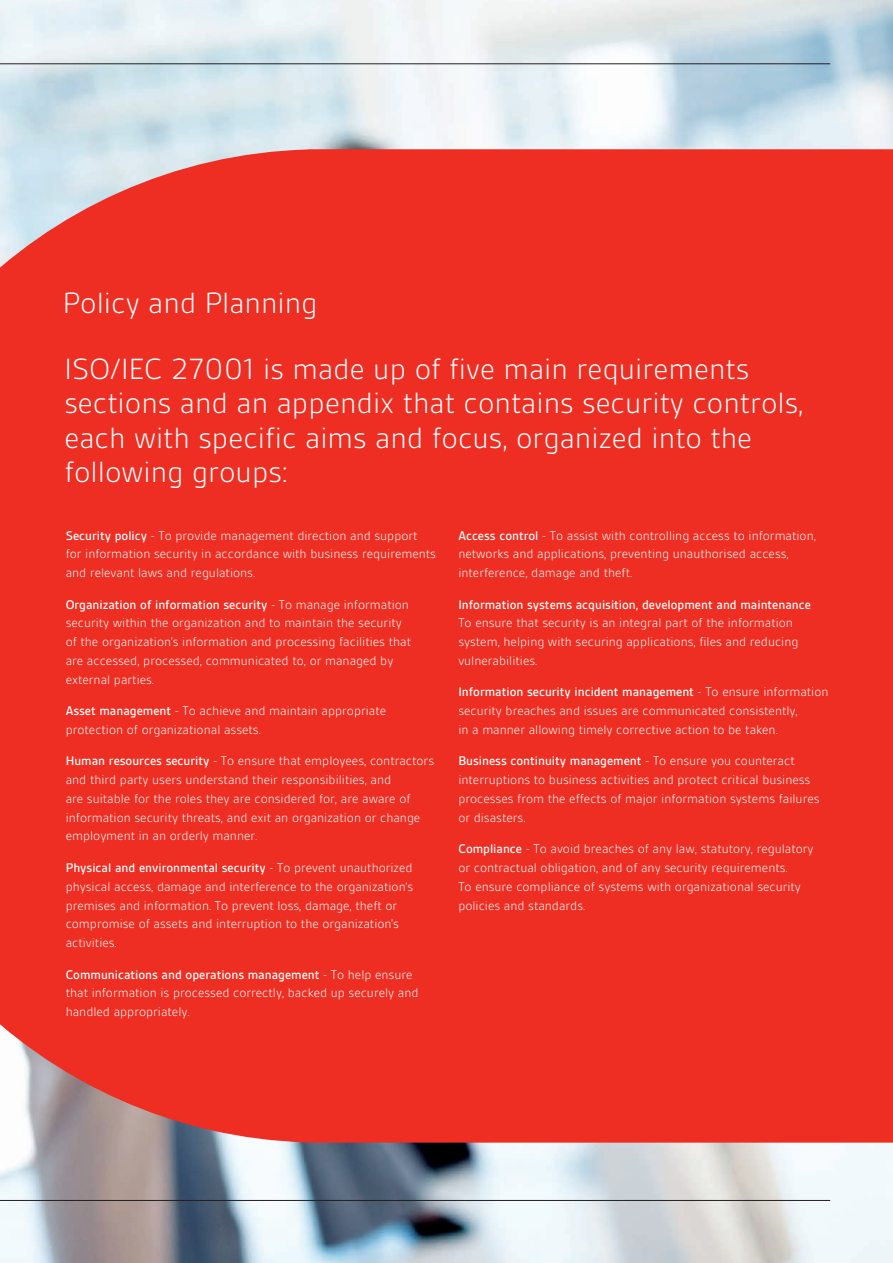
<style>
.page{position:relative;width:893px;height:1263px;background:#fff}
.page>*{position:absolute;margin:0;border:0;box-sizing:border-box;transform-origin:0 0}
.t1{font:300 31.5px/34.5px "BSI Gesta";color:#fff}
.t2{font:300 13.5px/18.8px "BSI Gesta";color:#fff}
.t3{font:500 13.5px "BSI Gesta";color:#fff}
.s1{font-weight:500}
</style>
<div class="page">
<img style="left:0;top:0;width:892px;height:1262px">
<div style="left:0;top:149px;width:892px;height:993px;background:#ee2e22"></div>
<hr style="left:0;top:1199px;width:829px;height:1px;background:#231f20">
<hr style="left:0;top:63px;width:829px;height:1px;background:#231f20">
<h1 class="t1" style="left:63px;top:286px;width:256px">Policy and Planning</h1>
<h1 class="t1" style="left:64px;top:351px;width:740px">ISO/IEC 27001 is made up of five main requirements sections and an appendix that contains security controls, each with specific aims and focus, organized into the following groups:</h1>
<p class="t2" style="left:66px;top:526px;width:372px"><span class="s1">Security policy</span> - To provide management direction and support for information security in accordance with business requirements and relevant laws and regulations.</p>
<p class="t2" style="left:66px;top:595px;width:347px"><span class="s1">Organization of information security</span> - To manage information security within the organization and to maintain the security of the organization’s information and processing facilities that are accessed, processed, communicated to, or managed by external parties.</p>
<p class="t2" style="left:66px;top:701px;width:322px"><span class="s1">Asset management</span> - To achieve and maintain appropriate protection of organizational assets.</p>
<p class="t2" style="left:66px;top:751px;width:370px"><span class="s1">Human resources security</span> - To ensure that employees, contractors and third party users understand their responsibilities, and<br>are suitable for the roles they are considered for, are aware of information security threats, and exit an organization or change employment in an orderly manner.</p>
<p class="t2" style="left:66px;top:858px;width:349px"><span class="s1">Physical and environmental security</span> - To prevent unauthorized physical access, damage and interference to the organization’s premises and information. To prevent loss, damage, theft or compromise of assets and interruption to the organization’s activities.</p>
<p class="t2" style="left:66px;top:964px;width:354px"><span class="s1">Communications and operations management</span> - To help ensure that information is processed correctly, backed up securely and handled appropriately.</p>
<p class="t2" style="left:458px;top:526px;width:359px"><span class="s1">Access control</span> - To assist with controlling access to information, networks and applications, preventing unauthorised access, interference, damage and theft.</p>
<p class="t3" style="left:458px;top:597px;width:354px">Information systems acquisition, development and maintenance</p>
<p class="t2" style="left:458px;top:613px;width:341px">To ensure that security is an integral part of the information system, helping with securing applications, files and reducing vulnerabilities.</p>
<p class="t2" style="left:458px;top:682px;width:371px"><span class="s1">Information security incident management</span> - To ensure information security breaches and issues are communicated consistently,<br>in a manner allowing timely corrective action to be taken.</p>
<p class="t2" style="left:458px;top:751px;width:362px"><span class="s1">Business continuity management</span> - To ensure you counteract interruptions to business activities and protect critical business processes from the effects of major information systems failures or disasters.</p>
<p class="t2" style="left:458px;top:839px;width:356px"><span class="s1">Compliance</span> - To avoid breaches of any law, statutory, regulatory or contractual obligation, and of any security requirements.<br>To ensure compliance of systems with organizational security policies and standards.</p>
</div>
